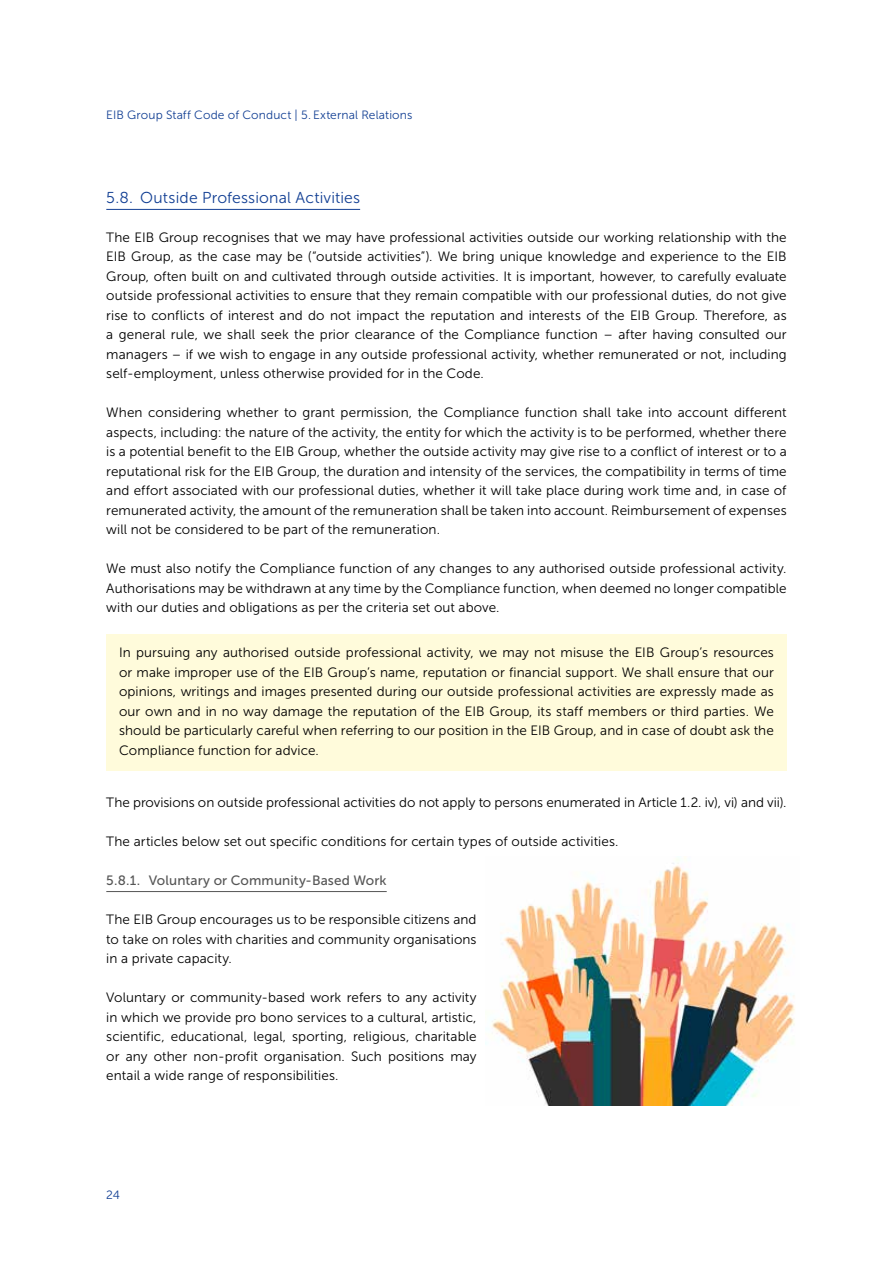
<style>
.page{position:relative;width:893px;height:1263px;background:#fff}
.page>*{position:absolute;margin:0;border:0;box-sizing:border-box;transform-origin:0 0}
.t1{font:15.75px "Museo Sans 300";letter-spacing:.01em;color:#134094}
.t2{font:13.5px/19.5px "Museo Sans 300";letter-spacing:.005em;color:#000;text-align:justify}
.t3{font:13.5px "Museo Sans 500";letter-spacing:.01em;color:#565656}
.t4{font:12px "Museo Sans 300";letter-spacing:.015em;color:#134094}
</style>
<div class="page">
<img style="left:485px;top:857px;width:310px;height:249px">
<hr style="left:106px;top:209px;width:254px;height:1px;background:#134094">
<div style="left:106px;top:634px;width:681px;height:137px;background:#fffbdb"></div>
<hr style="left:106px;top:891px;width:281px;height:1px;background:#565656">
<p class="t4" style="left:106px;top:108px;width:308px">EIB Group Staff Code of Conduct | 5. External Relations</p>
<p class="t1" style="left:106px;top:189px;width:255px">5.8. Outside Professional Activities</p>
<p class="t2" style="left:106px;top:227px;width:682px">The EIB Group recognises that we may have professional activities outside our working relationship with the EIB Group, as the case may be (“outside activities”). We bring unique knowledge and experience to the EIB Group, often built on and cultivated through outside activities. It is important, however, to carefully evaluate outside professional activities to ensure that they remain compatible with our professional duties, do not give rise to conflicts of interest and do not impact the reputation and interests of the EIB Group. Therefore, as a general rule, we shall seek the prior clearance of the Compliance function – after having consulted our managers – if we wish to engage in any outside professional activity, whether remunerated or not, including self-employment, unless otherwise provided for in the Code.</p>
<p class="t2" style="left:106px;top:403px;width:682px">When considering whether to grant permission, the Compliance function shall take into account different aspects, including: the nature of the activity, the entity for which the activity is to be performed, whether there is a potential benefit to the EIB Group, whether the outside activity may give rise to a conflict of interest or to a reputational risk for the EIB Group, the duration and intensity of the services, the compatibility in terms of time and effort associated with our professional duties, whether it will take place during work time and, in case of remunerated activity, the amount of the remuneration shall be taken into account. Reimbursement of expenses will not be considered to be part of the remuneration.</p>
<p class="t2" style="left:106px;top:559px;width:682px">We must also notify the Compliance function of any changes to any authorised outside professional activity.<br>Authorisations may be withdrawn at any time by the Compliance function, when deemed no longer compatible with our duties and obligations as per the criteria set out above.</p>
<p class="t2" style="left:119px;top:643px;width:656px">In pursuing any authorised outside professional activity, we may not misuse the EIB Group’s resources or make improper use of the EIB Group’s name, reputation or financial support. We shall ensure that our opinions, writings and images presented during our outside professional activities are expressly made as our own and in no way damage the reputation of the EIB Group, its staff members or third parties. We should be particularly careful when referring to our position in the EIB Group, and in case of doubt ask the Compliance function for advice.</p>
<p class="t2" style="left:106px;top:793px;width:682px">The provisions on outside professional activities do not apply to persons enumerated in Article 1.2. iv), vi) and vii).</p>
<p class="t2" style="left:106px;top:832px;width:514px">The articles below set out specific conditions for certain types of outside activities.</p>
<p class="t3" style="left:106px;top:873px;width:282px">5.8.1. Voluntary or Community-Based Work</p>
<p class="t2" style="left:106px;top:910px;width:372px">The EIB Group encourages us to be responsible citizens and to take on roles with charities and community organisations in a private capacity.</p>
<p class="t2" style="left:106px;top:988px;width:372px">Voluntary or community-based work refers to any activity in which we provide pro bono services to a cultural, artistic, scientific, educational, legal, sporting, religious, charitable or any other non-profit organisation. Such positions may entail a wide range of responsibilities.</p>
<p class="t4" style="left:106px;top:1188px;width:15px">24</p>
</div>
